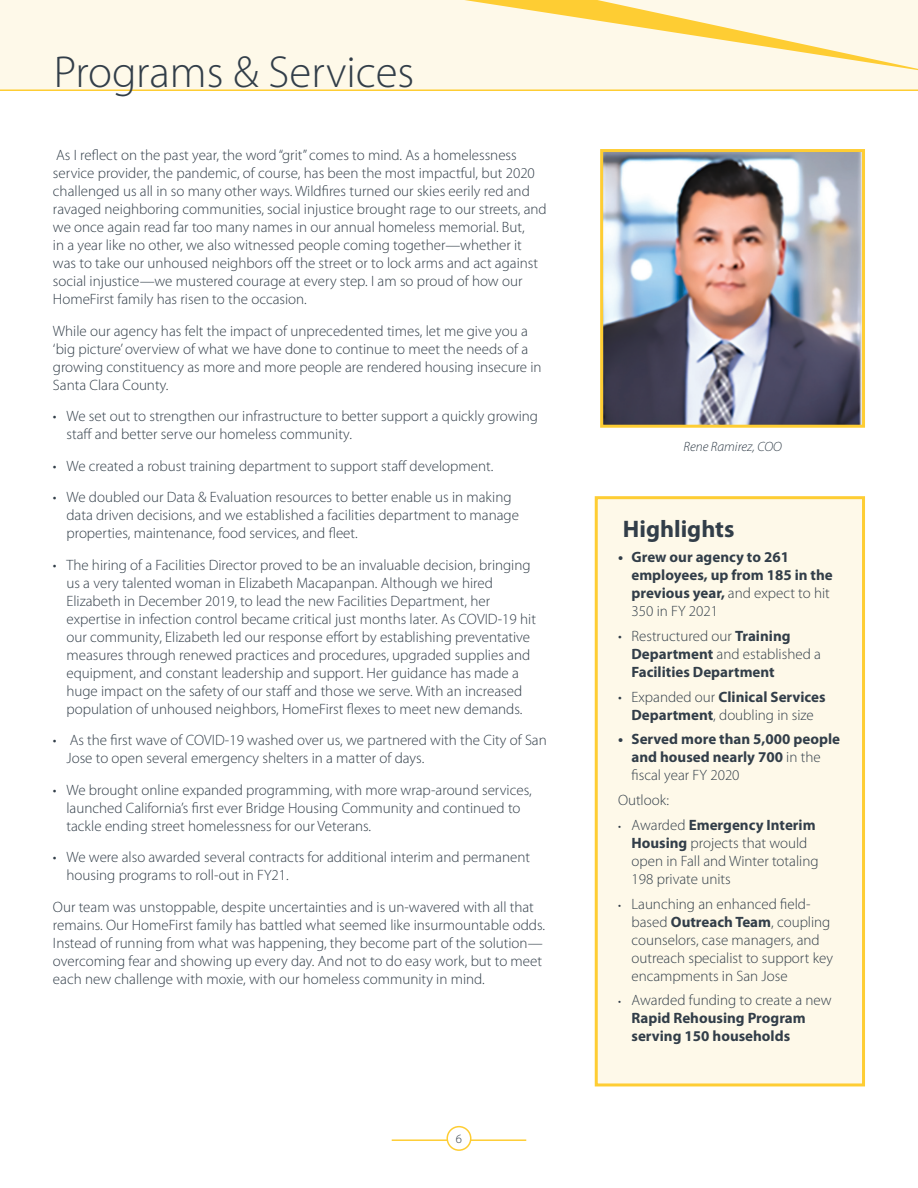
<style>
.page{position:relative;width:918px;height:1188px;background:#fff}
.page>*{position:absolute;margin:0;border:0;box-sizing:border-box;transform-origin:0 0}
.t1{font:300 45px "Myriad Pro";color:#323e49}
.t2{font:700 24px "Myriad Pro";color:#323e49}
.t3{font:300 15px/18px "Myriad Pro";color:#323e49}
.t4{font:700 15px/18px "Myriad Pro";color:#323e49}
.t5{font:italic 300 13.5px "Myriad Pro";color:#323e49}
.t6{font:300 12.6px "Myriad Pro";color:#323e49}
.s1{font-weight:300}
.s2{font-weight:700}
.s3{font-size:12px}
.s4{font-weight:300;font-size:12px}
</style>
<div class="page">
<hr style="left:392px;top:1139px;width:134px;height:2px;background:#fecd33">
<div style="left:447px;top:1127px;width:24px;height:23px;background:#fff;border-radius:50%"></div>
<div style="left:447px;top:1126px;width:24px;height:25px;border:2px solid #fecd33;border-radius:50%"></div>
<div style="left:0;top:0;width:918px;height:91px;background:#fef9e9"></div>
<hr style="left:0;top:89px;width:918px;height:2px;background:#fecd33">
<svg style="left:465px;top:0;width:453px;height:70px"></svg>
<img style="left:604px;top:153px;width:257px;height:271px">
<div style="left:600px;top:149px;width:265px;height:279px;border:3px solid #fecd33"></div>
<div style="left:596px;top:498px;width:268px;height:587px;background:#fef9e9"></div>
<div style="left:595px;top:496px;width:270px;height:590px;border:3px solid #fecd33"></div>
<p class="t1" style="left:54px;top:45px;width:362px">Programs &amp; Services</p>
<p class="t3" style="left:53px;top:146px;width:495px">As I reflect on the past year, the word “grit” comes to mind. As a homelessness service provider, the pandemic, of course, has been the most impactful, but 2020 challenged us all in so many other ways. Wildfires turned our skies eerily red and ravaged neighboring communities, social injustice brought rage to our streets, and we once again read far too many names in our annual homeless memorial. But,<br>in a year like no other, we also witnessed people coming together—whether it was to take our unhoused neighbors off the street or to lock arms and act against social injustice—we mustered courage at every step. I am so proud of how our HomeFirst family has risen to the occasion.</p>
<p class="t3" style="left:53px;top:322px;width:490px">While our agency has felt the impact of unprecedented times, let me give you a ‘big picture’ overview of what we have done to continue to meet the needs of a growing constituency as more and more people are rendered housing insecure in Santa Clara County.</p>
<p class="t3" style="left:66px;top:407px;width:473px;text-indent:-14px">• We set out to strengthen our infrastructure to better support a quickly growing staff and better serve our homeless community.</p>
<p class="t3" style="left:53px;top:457px;width:442px">• We created a robust training department to support staff development.</p>
<p class="t3" style="left:66px;top:488px;width:454px;text-indent:-14px">• We doubled our Data &amp; Evaluation resources to better enable us in making data driven decisions, and we established a facilities department to manage properties, maintenance, food services, and fleet.</p>
<p class="t3" style="left:66px;top:556px;width:471px;text-indent:-14px">• The hiring of a Facilities Director proved to be an invaluable decision, bringing us a very talented woman in Elizabeth Macapanpan. Although we hired Elizabeth in December 2019, to lead the new Facilities Department, her expertise in infection control became critical just months later. As COVID-19 hit our community, Elizabeth led our response effort by establishing preventative measures through renewed practices and procedures, upgraded supplies and equipment, and constant leadership and support. Her guidance has made a huge impact on the safety of our staff and those we serve. With an increased population of unhoused neighbors, HomeFirst flexes to meet new demands.</p>
<p class="t3" style="left:66px;top:731px;width:482px;text-indent:-14px">• As the first wave of COVID-19 washed over us, we partnered with the City of San<br>Jose to open several emergency shelters in a matter of days.</p>
<p class="t3" style="left:66px;top:781px;width:467px;text-indent:-14px">• We brought online expanded programming, with more wrap-around services, launched California’s first ever Bridge Housing Community and continued to tackle ending street homelessness for our Veterans.</p>
<p class="t3" style="left:66px;top:848px;width:465px;text-indent:-14px">• We were also awarded several contracts for additional interim and permanent housing programs to roll-out in FY21.</p>
<p class="t3" style="left:53px;top:898px;width:494px">Our team was unstoppable, despite uncertainties and is un-wavered with all that remains. Our HomeFirst family has battled what seemed like insurmountable odds.<br>Instead of running from what was happening, they become part of the solution— overcoming fear and showing up every day. And not to do easy work, but to meet each new challenge with moxie, with our homeless community in mind.</p>
<p class="t6" style="left:456px;top:1131px;width:8px">6</p>
<p class="t5" style="left:683px;top:439px;width:100px">Rene Ramirez, COO</p>
<p class="t2" style="left:623px;top:514px;width:113px">Highlights</p>
<p class="t4" style="left:632px;top:548px;width:203px;text-indent:-14px">• Grew our agency to 261 employees, up from 185 in the previous year, <span class="s1">and expect to hit<br>350 in FY 2021</span></p>
<p class="t4" style="left:632px;top:626px;width:191px;text-indent:-14px"><span class="s1">• Restructured our</span> Training<br>Department <span class="s1">and established a<br></span>Facilities Department</p>
<p class="t3" style="left:618px;top:688px;width:209px;text-align:center">• Expanded our <span class="s2">Clinical Services<br>Department</span>, doubling in size</p>
<p class="t4" style="left:632px;top:730px;width:210px;text-indent:-14px">• Served more than 5,000 people and housed nearly 700 <span class="s1">in the fiscal year FY 2020</span></p>
<p class="t3" style="left:618px;top:791px;width:52px">Outlook:</p>
<p class="t3" style="left:632px;top:816px;width:189px;text-indent:-14px"><span class="s3">•</span> Awarded <span class="s2">Emergency Interim<br>Housing</span> projects that would open in Fall and Winter totaling<br>198 private units</p>
<p class="t3" style="left:632px;top:895px;width:203px;text-indent:-14px"><span class="s3">•</span> Launching an enhanced field&shy;based <span class="s2">Outreach Team</span>, coupling counselors, case managers, and outreach specialist to support key encampments in San Jose</p>
<p class="t4" style="left:632px;top:991px;width:202px;text-indent:-14px"><span class="s4">•</span> <span class="s1">Awarded funding to create a new<br></span>Rapid Rehousing Program serving 150 households</p>
</div>
